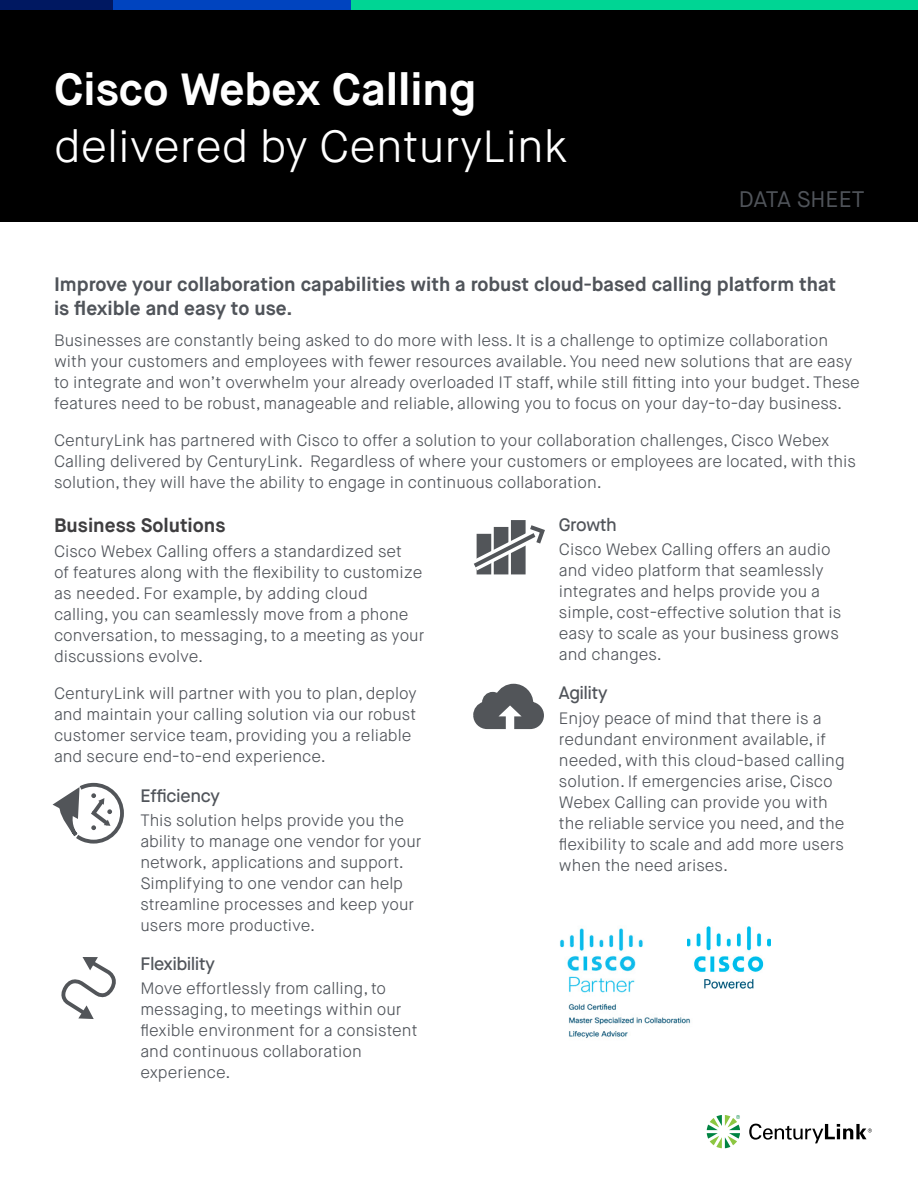
<style>
.page{position:relative;width:918px;height:1188px;background:#fff}
.page>*{position:absolute;margin:0;border:0;box-sizing:border-box;transform-origin:0 0}
.t1{font:300 45px/57px "Maison Neue";color:#fff}
.t2{font:22.5px "Maison Neue";color:#50545a}
.Body_-_1_Column{font:700 19.5px/24px "Maison Neue";color:#50545a}
.Heading{font:700 19.5px "Maison Neue";color:#3f3e40}
.Heading_-_Sub{font:500 18px "Maison Neue";color:#50545a}
.Body_Copy{font:300 16.5px/21px "Maison Neue";color:#50545a}
.Body_-_1_Column-2{font:300 16.5px/21px "Maison Neue";color:#50545a}
.s1{font-weight:700}
</style>
<div class="page">
<div style="left:0;top:0;width:918px;height:222px;background:#000"></div>
<svg style="left:707px;top:1115px;width:33px;height:33px"></svg>
<svg style="left:749px;top:1123px;width:123px;height:20px"></svg>
<div style="left:351px;top:0;width:567px;height:10px;background:#00d594"></div>
<div style="left:0;top:0;width:113px;height:10px;background:#001861"></div>
<div style="left:113px;top:0;width:238px;height:10px;background:#0044bf"></div>
<svg style="left:61px;top:957px;width:55px;height:62px"></svg>
<svg style="left:474px;top:520px;width:71px;height:55px"></svg>
<svg style="left:52px;top:782px;width:72px;height:62px"></svg>
<svg style="left:473px;top:683px;width:71px;height:47px"></svg>
<img style="left:560px;top:928px;width:131px;height:111px">
<img style="left:687px;top:927px;width:84px;height:61px">
<p class="t1" style="left:54px;top:61px;width:515px"><span class="s1">Cisco Webex Calling </span>delivered by CenturyLink</p>
<h2 class="t2" style="left:739px;top:185px;width:127px">DATA SHEET</h2>
<p class="Body_-_1_Column" style="left:54px;top:272px;width:784px">Improve your collaboration capabilities with a robust cloud-based calling platform that is flexible and easy to use.</p>
<p class="Body_-_1_Column-2" style="left:54px;top:329px;width:807px">Businesses are constantly being asked to do more with less. It is a challenge to optimize collaboration with your customers and employees with fewer resources available. You need new solutions that are easy to integrate and won’t overwhelm your already overloaded IT staff, while still fitting into your budget. These features need to be robust, manageable and reliable, allowing you to focus on your day-to-day business.</p>
<p class="Body_-_1_Column-2" style="left:54px;top:430px;width:803px">CenturyLink has partnered with Cisco to offer a solution to your collaboration challenges, Cisco Webex<br>Calling delivered by CenturyLink. Regardless of where your customers or employees are located, with this solution, they will have the ability to engage in continuous collaboration.</p>
<p class="Heading" style="left:54px;top:513px;width:173px">Business Solutions</p>
<p class="Body_Copy" style="left:54px;top:541px;width:372px">Cisco Webex Calling offers a standardized set<br>of features along with the flexibility to customize as needed. For example, by adding cloud calling, you can seamlessly move from a phone conversation, to messaging, to a meeting as your discussions evolve.</p>
<p class="Body_Copy" style="left:54px;top:683px;width:364px">CenturyLink will partner with you to plan, deploy and maintain your calling solution via our robust customer service team, providing you a reliable and secure end-to-end experience.</p>
<p class="Heading_-_Sub" style="left:140px;top:783px;width:81px">Efficiency</p>
<p class="Body_Copy" style="left:140px;top:810px;width:283px">This solution helps provide you the ability to manage one vendor for your network, applications and support.<br>Simplifying to one vendor can help streamline processes and keep your users more productive.</p>
<p class="Heading_-_Sub" style="left:140px;top:952px;width:76px">Flexibility</p>
<p class="Body_Copy" style="left:140px;top:978px;width:279px">Move effortlessly from calling, to messaging, to meetings within our flexible environment for a consistent and continuous collaboration experience.</p>
<p class="Heading_-_Sub" style="left:559px;top:512px;width:59px">Growth</p>
<p class="Body_Copy" style="left:559px;top:539px;width:284px">Cisco Webex Calling offers an audio and video platform that seamlessly integrates and helps provide you a simple, cost-effective solution that is easy to scale as your business grows and changes.</p>
<p class="Heading_-_Sub" style="left:559px;top:681px;width:50px">Agility</p>
<p class="Body_Copy" style="left:559px;top:708px;width:287px">Enjoy peace of mind that there is a redundant environment available, if needed, with this cloud-based calling solution. If emergencies arise, Cisco Webex Calling can provide you with the reliable service you need, and the flexibility to scale and add more users when the need arises.</p>
</div>
